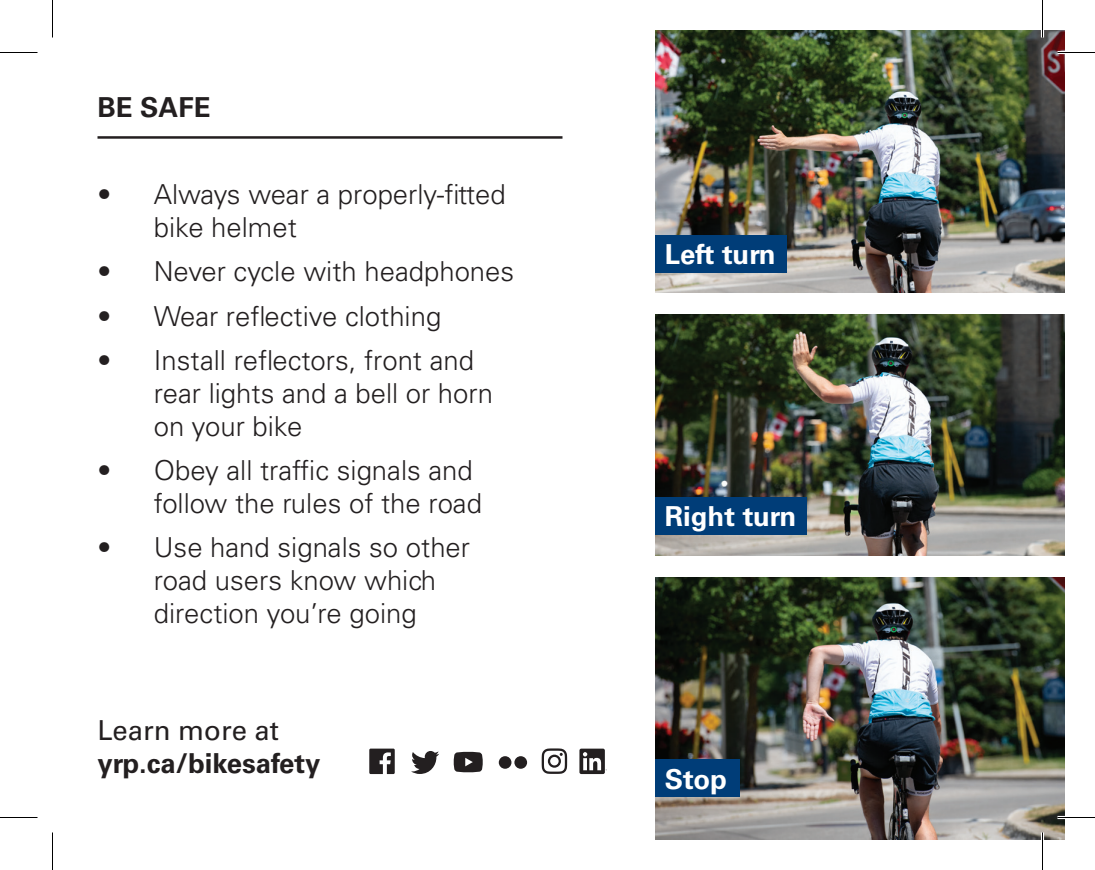
<style>
.page{position:relative;width:1095px;height:870px;background:#fff}
.page>*{position:absolute;margin:0;border:0;box-sizing:border-box;transform-origin:0 0}
.t1{font:300 27.5px/33px "Univers LT Std";color:#231f20}
.t2{font:700 27.5px "Univers LT Std";color:#231f20}
.t3{font:700 27.5px "Univers LT Std";color:#fff}
.t4{font:27.5px "Univers LT Std";color:#231f20}
</style>
<div class="page">
<img style="left:656px;top:30px;width:409px;height:263px">
<div style="left:656px;top:235px;width:131px;height:38px;background:#003d78"></div>
<img style="left:656px;top:315px;width:409px;height:240px">
<div style="left:656px;top:497px;width:151px;height:38px;background:#003d78"></div>
<img style="left:656px;top:577px;width:409px;height:263px">
<div style="left:656px;top:760px;width:84px;height:37px;background:#003d78"></div>
<hr style="left:98px;top:136px;width:464px;height:3px;background:#231f20">
<svg style="left:369px;top:749px;width:26px;height:25px"></svg>
<svg style="left:499px;top:756px;width:28px;height:13px"></svg>
<svg style="left:542px;top:748px;width:25px;height:26px"></svg>
<svg style="left:411px;top:751px;width:28px;height:23px"></svg>
<svg style="left:454px;top:752px;width:29px;height:20px"></svg>
<svg style="left:579px;top:749px;width:28px;height:25px"></svg>
<hr style="left:1058px;top:51px;width:37px;height:3px;background:#fff">
<hr style="left:1058px;top:816px;width:37px;height:3px;background:#fff">
<hr style="left:1041px;top:0;width:3px;height:38px;background:#fff">
<hr style="left:1041px;top:832px;width:3px;height:38px;background:#fff">
<hr style="left:0;top:52px;width:38px;height:1px;background:#000">
<hr style="left:1058px;top:52px;width:37px;height:1px;background:#000">
<hr style="left:0;top:817px;width:38px;height:1px;background:#000">
<hr style="left:1058px;top:817px;width:37px;height:1px;background:#000">
<hr style="left:52px;top:0;width:1px;height:38px;background:#000">
<hr style="left:52px;top:832px;width:1px;height:38px;background:#000">
<hr style="left:1042px;top:0;width:1px;height:38px;background:#000">
<hr style="left:1042px;top:832px;width:1px;height:38px;background:#000">
<p class="t2" style="left:98px;top:92px;width:115px">BE SAFE</p>
<p class="t1" style="left:154px;top:178px;width:354px;text-indent:-56px">• Always wear a properly-fitted bike helmet</p>
<p class="t1" style="left:98px;top:255px;width:418px">• Never cycle with headphones</p>
<p class="t1" style="left:98px;top:299px;width:345px">• Wear reflective clothing</p>
<p class="t1" style="left:154px;top:344px;width:341px;text-indent:-56px">• Install reflectors, front and rear lights and a bell or horn on your bike</p>
<p class="t1" style="left:154px;top:454px;width:330px;text-indent:-56px">• Obey all traffic signals and follow the rules of the road</p>
<p class="t1" style="left:154px;top:531px;width:318px;text-indent:-56px">• Use hand signals so other road users know which direction you’re going</p>
<p class="t4" style="left:98px;top:713px;width:183px">Learn more at</p>
<p class="t2" style="left:98px;top:747px;width:225px">yrp.ca/bikesafety</p>
<p class="t3" style="left:665px;top:238px;width:112px">Left turn</p>
<p class="t3" style="left:665px;top:501px;width:133px">Right turn</p>
<p class="t3" style="left:665px;top:763px;width:64px">Stop</p>
</div>
